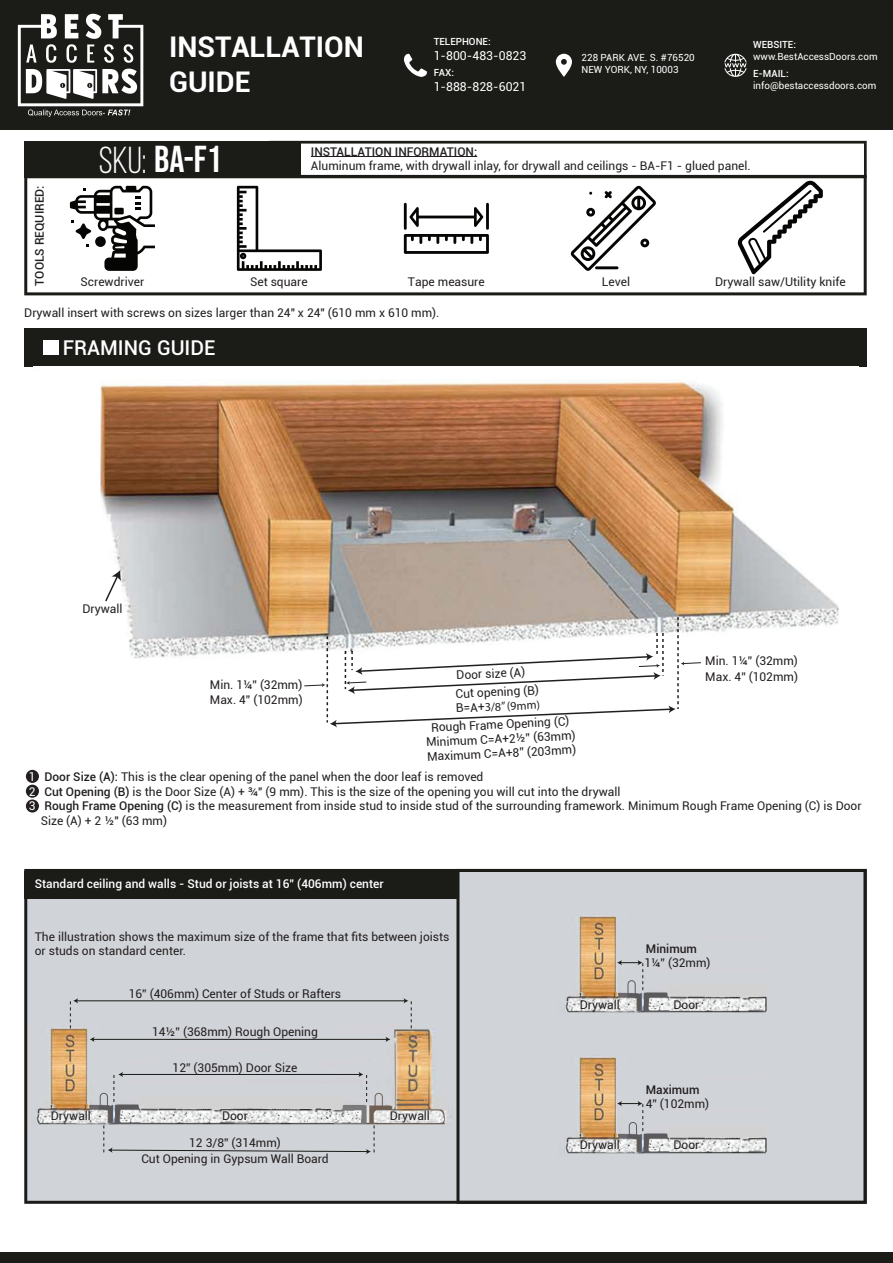
<style>
.page{position:relative;width:893px;height:1263px;background:#fff}
.page>*{position:absolute;margin:0;border:0;box-sizing:border-box;transform-origin:0 0}
.t1{font:37.5px "Bebas Neue";color:#fff}
.t2{font:700 28.5px/34.2px "Roboto";color:#fff}
.t3{font:500 20.4px "Roboto";color:#fff}
.t4{font:12.3px "Roboto";color:#fff}
.t5{font:12px/14.4px "Roboto";color:#231f20}
.t6{font:500 12px "Roboto";color:#fff}
.t7{font:500 12px "Roboto";color:#231f20}
.t8{font:12px "Myriad Pro";color:#231f20}
.t9{font:9.9px/11.9px "Roboto";color:#fff}
.t10{font:500 9.9px "Roboto";color:#fff}
.s1{font-style:inherit}
.s2{font-family:"Roboto"}
.s3{color:#fff}
.s4{font-weight:500}
</style>
<div class="page">
<div style="left:24px;top:869px;width:432px;height:335px;background:#d0d3d8"></div>
<div style="left:456px;top:869px;width:411px;height:335px;background:#d0d3d8"></div>
<div style="left:26px;top:770px;width:13px;height:13px;background:#231f20;border-radius:50%"></div>
<div style="left:26px;top:785px;width:13px;height:13px;background:#231f20;border-radius:50%"></div>
<div style="left:26px;top:799px;width:13px;height:13px;background:#231f20;border-radius:50%"></div>
<svg style="left:24px;top:178px;width:843px;height:117px"></svg>
<img style="left:29px;top:1025px;width:426px;height:107px">
<hr style="left:77px;top:1000px;width:328px;height:1px;background:#1b1b18">
<svg style="left:70px;top:998px;width:8px;height:30px"></svg>
<svg style="left:404px;top:998px;width:8px;height:30px"></svg>
<hr style="left:122px;top:1074px;width:238px;height:1px;background:#1b1b18">
<svg style="left:114px;top:1072px;width:9px;height:30px"></svg>
<svg style="left:359px;top:1072px;width:8px;height:30px"></svg>
<hr style="left:93px;top:1039px;width:294px;height:1px;background:#1b1b18">
<svg style="left:90px;top:1037px;width:5px;height:5px"></svg>
<svg style="left:386px;top:1037px;width:4px;height:5px"></svg>
<svg style="left:103px;top:1125px;width:272px;height:29px;background:#c9cbd0"></svg>
<div style="left:100px;top:1093px;width:8px;height:16px;border:1px solid #5a5a5d;border-radius:4px"></div>
<div style="left:375px;top:1093px;width:8px;height:16px;border:1px solid #6f6053;border-radius:4px"></div>
<img style="left:558px;top:913px;width:208px;height:108px">
<svg style="left:617px;top:960px;width:26px;height:30px"></svg>
<svg style="left:765px;top:997px;width:1px;height:14px"></svg>
<div style="left:628px;top:980px;width:8px;height:17px;border:1px solid #5a5a5d;border-radius:4px"></div>
<img style="left:558px;top:1054px;width:208px;height:107px">
<svg style="left:617px;top:1101px;width:26px;height:30px"></svg>
<svg style="left:765px;top:1138px;width:1px;height:14px"></svg>
<div style="left:629px;top:1122px;width:8px;height:16px;border:1px solid #5a5a5d;border-radius:4px"></div>
<div style="left:24px;top:328px;width:843px;height:39px;background:#1b1b18"></div>
<div style="left:43px;top:340px;width:15px;height:15px;background:#fff"></div>
<div style="left:24px;top:871px;width:432px;height:28px;background:#1b1b18"></div>
<div style="left:0;top:0;width:893px;height:130px;background:#1b1b18"></div>
<div style="left:0;top:1252px;width:893px;height:11px;background:#1b1b18"></div>
<img style="left:17px;top:13px;width:127px;height:104px">
<svg style="left:556px;top:54px;width:16px;height:23px"></svg>
<svg style="left:404px;top:54px;width:23px;height:23px"></svg>
<svg style="left:724px;top:53px;width:23px;height:24px"></svg>
<div style="left:24px;top:141px;width:277px;height:37px;background:#1b1b18"></div>
<svg style="left:70px;top:186px;width:85px;height:85px"></svg>
<div style="left:114px;top:208px;width:10px;height:6px;background:#050504"></div>
<svg style="left:237px;top:141px;width:630px;height:133px"></svg>
<img style="left:100px;top:381px;width:739px;height:278px">
<svg style="left:304px;top:617px;width:398px;height:110px"></svg>
<svg style="left:104px;top:570px;width:17px;height:33px"></svg>
<h2 class="t2" style="left:169px;top:29px;width:196px">INSTALLATION<br>GUIDE</h2>
<p class="t10" style="left:434px;top:35px;width:59px">TELEPHONE:</p>
<p class="t4" style="left:434px;top:47px;width:94px">1-800-483-0823</p>
<p class="t10" style="left:434px;top:66px;width:22px">FAX:</p>
<p class="t4" style="left:434px;top:78px;width:94px">1-888-828-6021</p>
<p class="t9" style="left:582px;top:52px;width:115px">228 PARK AVE. S. #76520<br>NEW YORK, NY, 10003</p>
<p class="t10" style="left:753px;top:38px;width:44px">WEBSITE:</p>
<p class="t9" style="left:753px;top:50px;width:126px">www.BestAccessDoors.com</p>
<p class="t10" style="left:753px;top:67px;width:37px">E-MAIL:</p>
<p class="t9" style="left:753px;top:79px;width:125px">info@bestaccessdoors.com</p>
<h1 class="t1" style="left:99px;top:138px;width:124px"><span class="s1">sku:</span> BA-f1</h1>
<p class="t7" style="left:311px;top:143px;width:168px">INSTALLATION INFORMATION:</p>
<p class="t5" style="left:311px;top:158px;width:441px">Aluminum frame, with drywall inlay, for drywall and ceilings - BA-F1 - glued panel.</p>
<p class="t7" style="left:31px;top:286px;width:102px;rotate:-90deg">TOOLS REQUIRED:</p>
<p class="t5" style="left:81px;top:274px;width:65px">Screwdriver</p>
<p class="t5" style="left:250px;top:274px;width:59px">Set square</p>
<p class="t5" style="left:408px;top:274px;width:78px">Tape measure</p>
<p class="t5" style="left:602px;top:274px;width:30px">Level</p>
<p class="t5" style="left:715px;top:274px;width:132px">Drywall saw/Utility knife</p>
<p class="t5" style="left:24px;top:305px;width:417px">Drywall insert with screws on sizes larger than 24" x 24" (610 mm x 610 mm).</p>
<h3 class="t3" style="left:63px;top:333px;width:154px">FRAMING GUIDE</h3>
<p class="t5" style="left:82px;top:601px;width:42px">Drywall</p>
<p class="t5" style="left:210px;top:677px;width:94px">Min. 1¼” (32mm)</p>
<p class="t5" style="left:210px;top:692px;width:94px">Max. 4” (102mm)</p>
<p class="t5" style="left:454px;top:666px;width:85px;line-height:18.6px;rotate:-3deg">Door size (A)<br>Cut opening (B)</p>
<p class="t8" style="left:456px;top:701px;width:85px;rotate:-3deg"><span class="s2">B=A+</span>3/8” (9mm)</p>
<p class="t5" style="left:425px;top:720px;width:151px;text-align:center;rotate:-3deg">Rough Frame Opening (C)<br>Minimum C=A+2½” (63mm)<br>Maximum C=A+8” (203mm)</p>
<p class="t5" style="left:705px;top:653px;width:94px;line-height:15.1px">Min. 1¼” (32mm)<br>Max. 4” (102mm)</p>
<p class="t5" style="left:29px;top:769px;width:456px"><span class="s3">1</span> <span class="s4">Door Size (A):</span> This is the clear opening of the panel when the door leaf is removed</p>
<p class="t5" style="left:29px;top:784px;width:593px"><span class="s3">2</span> <span class="s4">Cut Opening (B)</span> is the Door Size (A) + ¾" (9 mm). This is the size of the opening you will cut into the drywall</p>
<p class="t5" style="left:29px;top:798px;width:834px"><span class="s3">3</span> <span class="s4">Rough Frame Opening (C)</span> is the measurement from inside stud to inside stud of the surrounding framework. Minimum Rough Frame Opening (C) is Door</p>
<p class="t5" style="left:41px;top:813px;width:128px">Size (A) + 2 ½" (63 mm)</p>
<p class="t6" style="left:35px;top:875px;width:350px">Standard ceiling and walls - Stud or joists at 16” (406mm) center</p>
<p class="t5" style="left:35px;top:929px;width:416px">The illustration shows the maximum size of the frame that fits between joists or studs on standard center.</p>
<p class="t5" style="left:129px;top:986px;width:214px">16” (406mm) Center of Studs or Rafters</p>
<p class="t5" style="left:152px;top:1024px;width:167px">14½” (368mm) Rough Opening</p>
<p class="t5" style="left:173px;top:1060px;width:126px">12” (305mm) Door Size</p>
<p class="t5" style="left:51px;top:1108px;width:42px">Drywall</p>
<p class="t5" style="left:390px;top:1108px;width:42px">Drywall</p>
<p class="t5" style="left:222px;top:1108px;width:27px">Door</p>
<p class="t5" style="left:141px;top:1134px;width:189px;line-height:15.9px;text-align:center">12 3/8” (314mm)<br>Cut Opening in Gypsum Wall Board</p>
<p class="t5" style="left:580px;top:996px;width:42px">Drywall</p>
<p class="t7" style="left:646px;top:940px;width:53px">Minimum</p>
<p class="t5" style="left:644px;top:955px;width:68px">1¼” (32mm)</p>
<p class="t5" style="left:673px;top:996px;width:27px">Door</p>
<p class="t5" style="left:580px;top:1137px;width:42px">Drywall</p>
<p class="t7" style="left:646px;top:1081px;width:55px">Maximum</p>
<p class="t5" style="left:646px;top:1096px;width:65px">4” (102mm)</p>
<p class="t5" style="left:673px;top:1137px;width:27px">Door</p>
</div>
